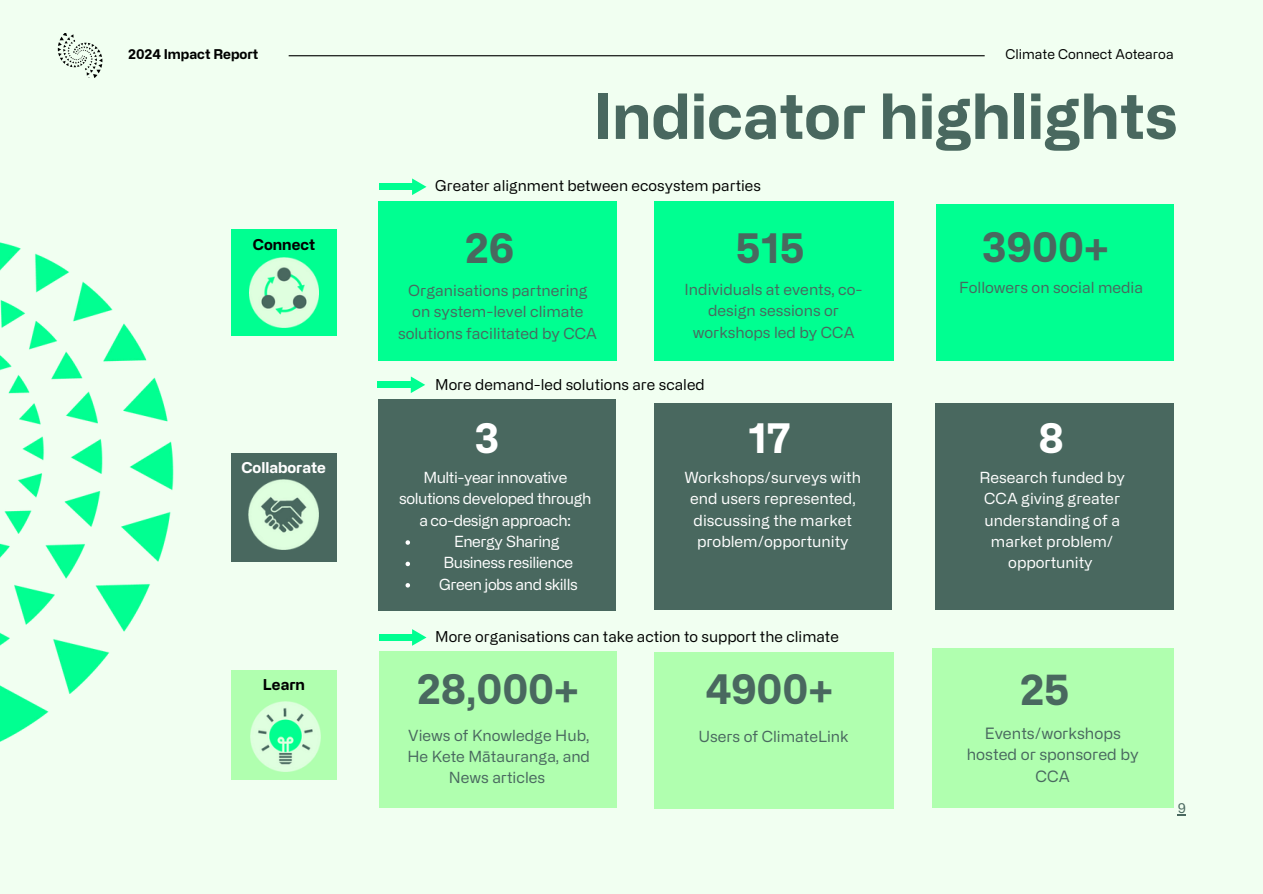
<style>
.page{position:relative;width:1263px;height:894px;background:#fff}
.page>*{position:absolute;margin:0;border:0;box-sizing:border-box;transform-origin:0 0}
.t1{font:700 62.25px "Alliance No.2";color:#49685f}
.t2{font:700 42px "Alliance No.2";color:#49685f}
.t3{font:700 41.1px "Alliance No.2";color:#49685f}
.t4{font:700 41.1px "Alliance No.2";color:#fff}
.t5{font:15.6px/21.3px "Alliance No.2";color:#49685f;text-align:center}
.t6{font:15.3px/21.3px "Alliance No.2";color:#49685f;text-align:center}
.t7{font:15.3px/21.3px "Alliance No.2";color:#fff;text-align:center}
.t8{font:15.3px/21.3px "Alliance No.2";letter-spacing:-.03em;color:#fff;text-align:center}
.t9{font:15px "Alliance No.2";color:#000}
.t10{font:700 15px "Alliance No.2";color:#000}
.t11{font:700 15px "Alliance No.2";color:#fff}
.t12{font:13.5px "Alliance No.2";color:#000}
.t13{font:700 13.5px "Alliance No.2";color:#000}
.t14{font:13.5px "Alliance No.2";color:#49685f}
</style>
<div class="page">
<div style="left:0;top:0;width:1263px;height:893px;background:#f1fff1"></div>
<hr style="left:289px;top:55px;width:696px;height:1px;background:#000">
<img style="left:0;top:33px;width:174px;height:709px">
<div style="left:936px;top:204px;width:237px;height:157px;background:#00ff91"></div>
<div style="left:654px;top:652px;width:240px;height:156px;background:#b0ffaf"></div>
<div style="left:935px;top:403px;width:238px;height:207px;background:#49685f"></div>
<div style="left:378px;top:398px;width:237px;height:212px;background:#49685f"></div>
<svg style="left:406px;top:540px;width:4px;height:4px"></svg>
<svg style="left:406px;top:561px;width:4px;height:5px"></svg>
<svg style="left:406px;top:583px;width:4px;height:4px"></svg>
<div style="left:932px;top:647px;width:241px;height:160px;background:#b0ffaf"></div>
<div style="left:378px;top:201px;width:239px;height:159px;background:#00ff91"></div>
<div style="left:379px;top:650px;width:238px;height:157px;background:#b0ffaf"></div>
<div style="left:654px;top:403px;width:237px;height:207px;background:#49685f"></div>
<div style="left:654px;top:201px;width:239px;height:160px;background:#00ff91"></div>
<div style="left:231px;top:229px;width:106px;height:106px;background:#00ff91"></div>
<img style="left:249px;top:257px;width:70px;height:70px">
<div style="left:231px;top:453px;width:105px;height:108px;background:#49685f"></div>
<img style="left:249px;top:479px;width:70px;height:70px">
<div style="left:231px;top:669px;width:106px;height:110px;background:#b0ffaf"></div>
<img style="left:251px;top:701px;width:69px;height:70px">
<div style="left:379px;top:183px;width:33px;height:7px;background:#00ff91"></div>
<svg style="left:412px;top:178px;width:14px;height:17px"></svg>
<div style="left:378px;top:381px;width:33px;height:7px;background:#00ff91"></div>
<svg style="left:411px;top:376px;width:14px;height:17px"></svg>
<div style="left:379px;top:634px;width:33px;height:6px;background:#00ff91"></div>
<svg style="left:412px;top:629px;width:14px;height:16px"></svg>
<p class="t13" style="left:128px;top:46px;width:132px">2024 Impact Report</p>
<p class="t10" style="left:253px;top:235px;width:64px">Connect</p>
<h4 class="t11" style="left:241px;top:458px;width:86px">Collaborate</h4>
<p class="t10" style="left:263px;top:675px;width:44px">Learn</p>
<p class="t12" style="left:1005px;top:46px;width:170px">Climate Connect Aotearoa</p>
<h4 class="t1" style="left:593px;top:79px;width:586px">Indicator highlights</h4>
<p class="t9" style="left:435px;top:177px;width:327px">Greater alignment between ecosystem parties</p>
<h2 class="t3" style="left:465px;top:223px;width:51px">26</h2>
<h4 class="t6" style="left:398px;top:279px;width:200px">Organisations partnering on system-level climate solutions facilitated by CCA</h4>
<h4 class="t3" style="left:736px;top:223px;width:70px">515</h4>
<h4 class="t6" style="left:685px;top:278px;width:180px">Individuals at events, co&shy;design sessions or workshops led by CCA</h4>
<p class="t9" style="left:435px;top:375px;width:271px">More demand-led solutions are scaled</p>
<h1 class="t4" style="left:474px;top:413px;width:27px">3</h1>
<h4 class="t8" style="left:399px;top:466px;width:194px">Multi-year innovative solutions developed through a co-design approach:</h4>
<p class="t8" style="left:454px;top:530px;width:107px">Energy Sharing</p>
<p class="t8" style="left:443px;top:551px;width:131px">Business resilience</p>
<h2 class="t8" style="left:439px;top:573px;width:140px">Green jobs and skills</h2>
<h3 class="t4" style="left:748px;top:413px;width:44px">17</h3>
<p class="t7" style="left:685px;top:466px;width:178px">Workshops/surveys with end users represented, discussing the market problem/opportunity</p>
<h4 class="t9" style="left:435px;top:627px;width:405px">More organisations can take action to support the climate</h4>
<h4 class="t3" style="left:417px;top:664px;width:163px">28,000+</h4>
<p class="t6" style="left:407px;top:723px;width:184px">Views of Knowledge Hub,<br>He Kete Mātauranga, and<br>News articles</p>
<p class="t3" style="left:705px;top:664px;width:129px">4900+</p>
<h4 class="t6" style="left:698px;top:725px;width:152px">Users of ClimateLink</h4>
<p class="t3" style="left:982px;top:223px;width:128px">3900+</p>
<h5 class="t6" style="left:959px;top:277px;width:185px">Followers on social media</h5>
<p class="t4" style="left:1038px;top:413px;width:27px">8</p>
<p class="t7" style="left:979px;top:466px;width:147px">Research funded by<br>CCA giving greater understanding of a market problem/ opportunity</p>
<h3 class="t2" style="left:1020px;top:663px;width:51px">25</h3>
<p class="t5" style="left:967px;top:722px;width:173px">Events/workshops hosted or sponsored by<br>CCA</p>
<p class="t14" style="left:1178px;top:799px;width:10px">9</p>
</div>
